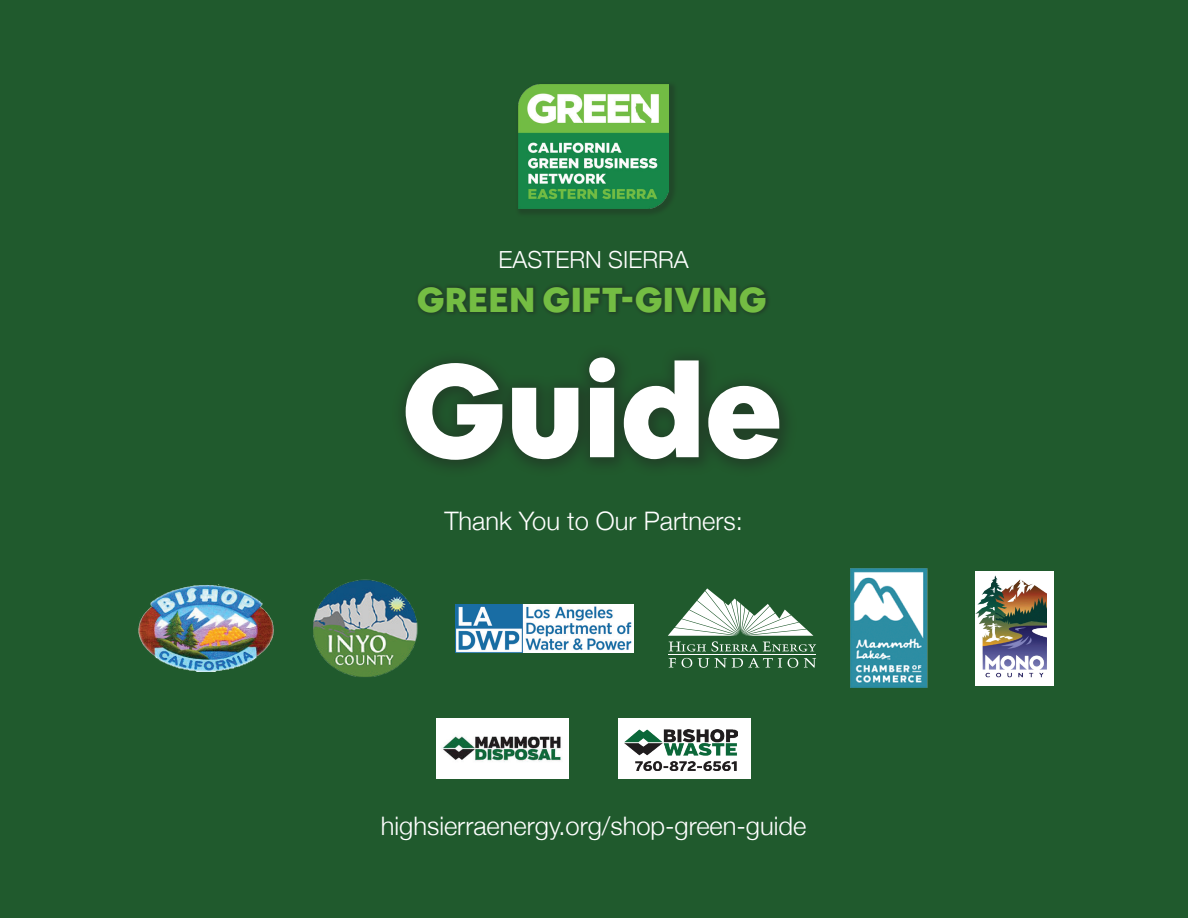
<style>
.page{position:relative;width:1188px;height:918px;background:#205a2d}
.page>*{position:absolute;margin:0;border:0;box-sizing:border-box;transform-origin:0 0}
.t1{font:900 129px "Airbnb Cereal App";color:#fff}
.t2{font:900 34.05px "Airbnb Cereal App";letter-spacing:.02em;color:#74bd43}
.t3{font:300 25.5px "Helvetica Neue";color:#fff}
.t4{font:300 23.55px "Helvetica Neue";color:#fff}
</style>
<div class="page">
<div style="left:414px;top:282px;width:357px;height:36px;background:#231f20;opacity:.43"></div>
<div style="left:392px;top:344px;width:406px;height:135px;background:#231f20;opacity:.43"></div>
<img style="left:850px;top:568px;width:78px;height:120px">
<div style="left:976px;top:571px;width:78px;height:114px;background:#fff"></div>
<img style="left:976px;top:576px;width:71px;height:101px">
<svg style="left:668px;top:588px;width:148px;height:64px"></svg>
<svg style="left:669px;top:658px;width:7px;height:10px"></svg>
<svg style="left:682px;top:658px;width:10px;height:10px"></svg>
<svg style="left:698px;top:658px;width:11px;height:10px"></svg>
<svg style="left:715px;top:658px;width:67px;height:10px"></svg>
<svg style="left:788px;top:658px;width:10px;height:10px"></svg>
<svg style="left:804px;top:658px;width:12px;height:10px"></svg>
<hr style="left:669px;top:654px;width:147px;height:1px;background:#fff">
<img style="left:456px;top:604px;width:178px;height:48px">
<img style="left:138px;top:585px;width:136px;height:86px">
<img style="left:313px;top:579px;width:104px;height:98px">
<div style="left:618px;top:718px;width:132px;height:60px;background:#fff"></div>
<img style="left:624px;top:729px;width:114px;height:41px">
<div style="left:437px;top:718px;width:132px;height:60px;background:#fff"></div>
<img style="left:441px;top:736px;width:121px;height:26px">
<div style="left:515px;top:81px;width:163px;height:136px;background:#231f20;opacity:.29"></div>
<img style="left:519px;top:85px;width:149px;height:123px">
<p class="t4" style="left:499px;top:245px;width:192px">EASTERN SIERRA</p>
<h2 class="t2" style="left:417px;top:278px;width:351px">GREEN GIFT-GIVING</h2>
<h1 class="t1" style="left:401px;top:329px;width:383px">Guide</h1>
<p class="t3" style="left:444px;top:505px;width:300px">Thank You to Our Partners:</p>
<p class="t3" style="left:381px;top:810px;width:427px">highsierraenergy.org/shop-green-guide</p>
</div>
